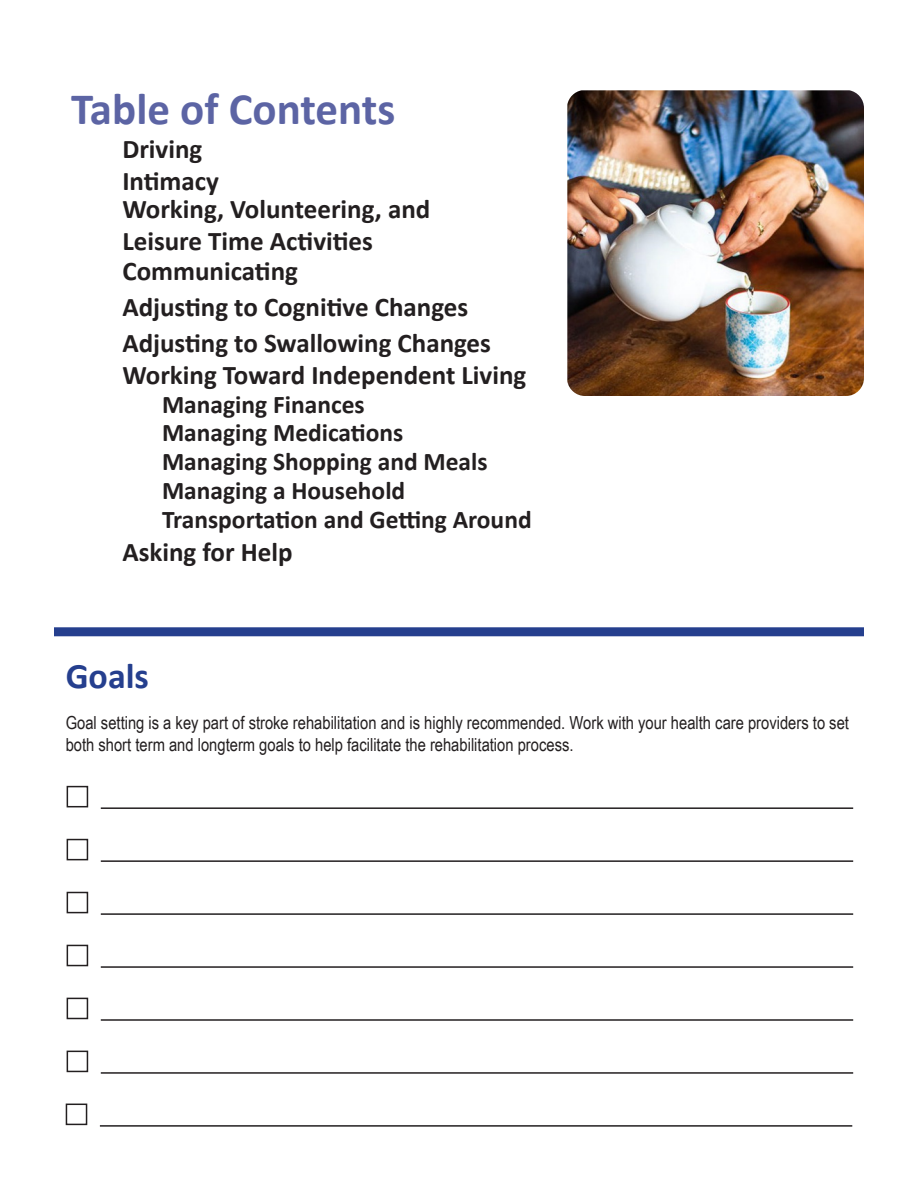
<style>
.page{position:relative;width:918px;height:1188px;background:#fff}
.page>*{position:absolute;margin:0;border:0;box-sizing:border-box;transform-origin:0 0}
.t1{font:700 45px "Calibri";color:#5c64a4}
.t2{font:700 36px "Calibri";color:#253f8e}
.t3{font:700 27px/32.4px "Calibri";color:#231f20}
.t4{font:700 25.5px "Calibri";color:#231f20}
.t5{font:18px/21.6px "Arial Narrow";color:#231f20}
</style>
<div class="page">
<div style="left:54px;top:627px;width:810px;height:9px;background:#253f8e"></div>
<div style="left:67px;top:786px;width:21px;height:21px;border:2px solid #231f20"></div>
<hr style="left:101px;top:807px;width:752px;height:2px;background:#231f20">
<div style="left:67px;top:839px;width:21px;height:21px;border:2px solid #231f20"></div>
<hr style="left:101px;top:860px;width:752px;height:2px;background:#231f20">
<div style="left:67px;top:892px;width:21px;height:21px;border:2px solid #231f20"></div>
<hr style="left:101px;top:913px;width:752px;height:2px;background:#231f20">
<div style="left:67px;top:945px;width:21px;height:21px;border:2px solid #231f20"></div>
<hr style="left:101px;top:966px;width:752px;height:2px;background:#231f20">
<div style="left:67px;top:998px;width:21px;height:21px;border:2px solid #231f20"></div>
<hr style="left:101px;top:1019px;width:752px;height:2px;background:#231f20">
<div style="left:67px;top:1051px;width:21px;height:21px;border:2px solid #231f20"></div>
<hr style="left:101px;top:1072px;width:752px;height:2px;background:#231f20">
<div style="left:66px;top:1104px;width:21px;height:21px;border:2px solid #231f20"></div>
<hr style="left:100px;top:1125px;width:752px;height:2px;background:#231f20">
<img style="left:567px;top:90px;width:297px;height:306px">
<p class="t1" style="left:71px;top:77px;width:326px">Table of Contents</p>
<p class="t3" style="left:122px;top:132px;width:81px">Driving</p>
<p class="t3" style="left:122px;top:164px;width:98px">Intimacy</p>
<p class="t3" style="left:122px;top:192px;width:309px">Working, Volunteering, and<br>Leisure Time Activities</p>
<p class="t3" style="left:122px;top:254px;width:177px">Communicating</p>
<p class="t3" style="left:122px;top:290px;width:347px">Adjusting to Cognitive Changes</p>
<p class="t3" style="left:122px;top:326px;width:370px">Adjusting to Swallowing Changes</p>
<p class="t3" style="left:122px;top:359px;width:405px">Working Toward Independent Living</p>
<p class="t4" style="left:162px;top:386px;width:204px">Managing Finances</p>
<p class="t4" style="left:162px;top:415px;width:243px">Managing Medications</p>
<p class="t4" style="left:162px;top:444px;width:327px">Managing Shopping and Meals</p>
<p class="t4" style="left:162px;top:473px;width:245px">Managing a Household</p>
<p class="t4" style="left:162px;top:501px;width:371px">Transportation and Getting Around</p>
<p class="t3" style="left:122px;top:535px;width:172px">Asking for Help</p>
<p class="t2" style="left:66px;top:651px;width:85px">Goals</p>
<p class="t5" style="left:66px;top:712px;width:785px">Goal setting is a key part of stroke rehabilitation and is highly recommended. Work with your health care providers to set both short term and longterm goals to help facilitate the rehabilitation process.</p>
</div>
